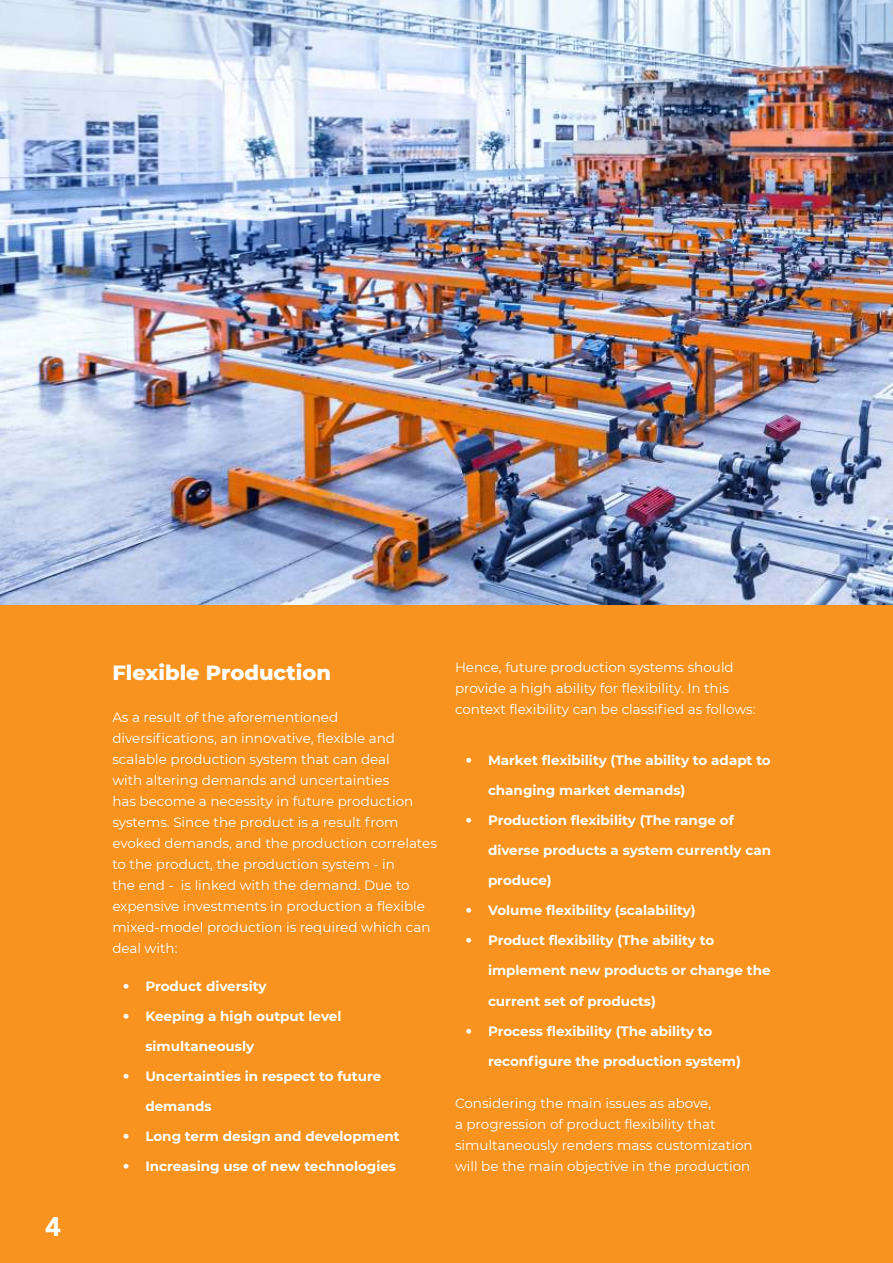
<style>
.page{position:relative;width:893px;height:1263px;background:#fff}
.page>*{position:absolute;margin:0;border:0;box-sizing:border-box;transform-origin:0 0}
.t1{font:900 27px "Avenir";color:#fff}
.t2{font:800 21px "Montserrat";color:#fff}
.t3{font:13.5px/21px "Montserrat";color:#fff}
.t4{font:700 13.5px "Montserrat";color:#fff}
.s1{font-family:"Avenir Next Condensed";font-weight:400}
</style>
<div class="page">
<img style="left:0;top:0;width:893px;height:605px">
<div style="left:0;top:605px;width:893px;height:658px;background:#f7931e"></div>
<h1 class="t1" style="left:45px;top:1211px;width:17px">4</h1>
<h2 class="t2" style="left:112px;top:660px;width:220px">Flexible Production</h2>
<p class="t3" style="left:112px;top:708px;width:326px">As a result of the aforementioned diversifications, an innovative, flexible and scalable production system that can deal<br>with altering demands and uncertainties<br>has become a necessity in future production systems. Since the product is a result from evoked demands, and the production correlates to the product, the production system - in<br>the end - is linked with the demand. Due to expensive investments in production a flexible mixed-model production is required which can deal with:</p>
<p class="t4" style="left:123px;top:980px;width:145px"><span class="s1">•</span> Product diversity</p>
<p class="t4" style="left:123px;top:1010px;width:220px"><span class="s1">•</span> Keeping a high output level</p>
<p class="t4" style="left:145px;top:1040px;width:110px">simultaneously</p>
<p class="t4" style="left:123px;top:1070px;width:260px"><span class="s1">•</span> Uncertainties in respect to future</p>
<p class="t4" style="left:145px;top:1100px;width:68px">demands</p>
<p class="t4" style="left:123px;top:1130px;width:278px"><span class="s1">•</span> Long term design and development</p>
<p class="t4" style="left:123px;top:1160px;width:275px"><span class="s1">•</span> Increasing use of new technologies</p>
<p class="t3" style="left:455px;top:658px;width:302px">Hence, future production systems should provide a high ability for flexibility. In this context flexibility can be classified as follows:</p>
<p class="t4" style="left:465px;top:751px;width:307px"><span class="s1">•</span> Market flexibility (The ability to adapt to</p>
<p class="t4" style="left:488px;top:785px;width:199px">changing market demands)</p>
<p class="t4" style="left:465px;top:811px;width:270px"><span class="s1">•</span> Production flexibility (The range of</p>
<p class="t4" style="left:488px;top:845px;width:284px">diverse products a system currently can</p>
<p class="t4" style="left:488px;top:875px;width:65px">produce)</p>
<p class="t4" style="left:465px;top:901px;width:232px"><span class="s1">•</span> Volume flexibility (scalability)</p>
<p class="t4" style="left:465px;top:931px;width:250px"><span class="s1">•</span> Product flexibility (The ability to</p>
<p class="t4" style="left:488px;top:965px;width:284px">implement new products or change the</p>
<p class="t4" style="left:488px;top:995px;width:169px">current set of products)</p>
<p class="t4" style="left:465px;top:1021px;width:248px"><span class="s1">•</span> Process flexibility (The ability to</p>
<p class="t4" style="left:488px;top:1051px;width:254px">reconfigure the production system)</p>
<p class="t3" style="left:455px;top:1092px;width:299px">Considering the main issues as above,<br>a progression of product flexibility that simultaneously renders mass customization will be the main objective in the production</p>
</div>
